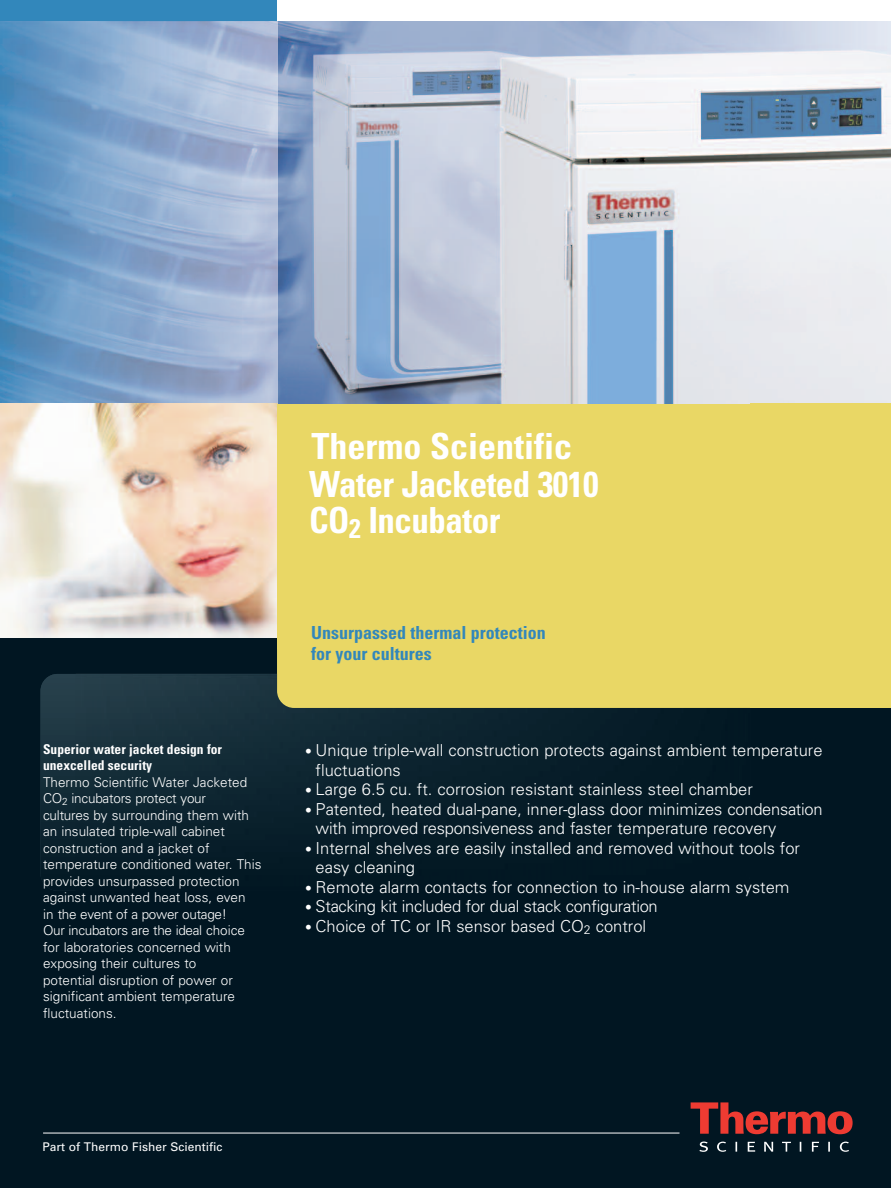
<style>
.page{position:relative;width:891px;height:1188px;background:#fff}
.page>*{position:absolute;margin:0;border:0;box-sizing:border-box;transform-origin:0 0}
.t1{font:700 condensed 36px/36.8px "Univers";letter-spacing:-.015em;color:#fff}
.t2{font:700 condensed 18px/21px "Univers";color:#3287bb}
.t3{font:300 16.5px/19.5px "Univers";color:#fff}
.t4{font:300 13.5px/16.5px "Univers";color:#fff}
.t5{font:700 condensed 13.5px/16.5px "Univers";color:#fff}
.t6{font:12px "Univers";color:#fff}
.s1{font-size:13.5px}
</style>
<div class="page">
<div style="left:0;top:634px;width:891px;height:554px;background:#011622"></div>
<div style="left:0;top:0;width:277px;height:408px;background:#3287bb"></div>
<img style="left:277px;top:21px;width:614px;height:383px">
<img style="left:0;top:21px;width:277px;height:383px">
<hr style="left:43px;top:1133px;width:637px;height:1px;background:#fff">
<svg style="left:691px;top:1102px;width:162px;height:32px"></svg>
<svg style="left:699px;top:1142px;width:150px;height:10px"></svg>
<img style="left:0;top:404px;width:277px;height:234px">
<div style="left:277px;top:404px;width:614px;height:270px;background:#e9d765"></div>
<div style="left:40px;top:674px;width:710px;height:217px;background:linear-gradient(to bottom,#29434e,#011723);border-radius:17px"></div>
<img style="left:76px;top:673px;width:657px;height:218px">
<img style="left:733px;top:708px;width:17px;height:183px">
<div style="left:277px;top:673px;width:473px;height:35px;background:#e9d765"></div>
<div style="left:750px;top:404px;width:141px;height:304px;background:#e9d765"></div>
<p class="t5" style="left:43px;top:742px;width:180px">Superior water jacket design for unexcelled security</p>
<p class="t4" style="left:43px;top:775px;width:220px">Thermo Scientific Water Jacketed<br>CO<sub>2</sub> incubators protect your<br>cultures by surrounding them with an insulated triple-wall cabinet construction and a jacket of temperature conditioned water. This provides unsurpassed protection against unwanted heat loss, even<br>in the event of a power outage!<br>Our incubators are the ideal choice for laboratories concerned with exposing their cultures to<br>potential disruption of power or significant ambient temperature fluctuations.</p>
<h1 class="t1" style="left:309px;top:431px;width:291px">Thermo Scientific<br>Water Jacketed 3010<br>CO<sub>2</sub> Incubator</h1>
<p class="t2" style="left:311px;top:623px;width:236px">Unsurpassed thermal protection for your cultures</p>
<p class="t3" style="left:316px;top:742px;width:508px;text-indent:-11px"><span class="s1">•</span> Unique triple-wall construction protects against ambient temperature fluctuations</p>
<p class="t3" style="left:305px;top:781px;width:449px"><span class="s1">•</span> Large 6.5 cu. ft. corrosion resistant stainless steel chamber</p>
<p class="t3" style="left:316px;top:800px;width:509px;text-indent:-11px"><span class="s1">•</span> Patented, heated dual-pane, inner-glass door minimizes condensation with improved responsiveness and faster temperature recovery</p>
<p class="t3" style="left:316px;top:839px;width:486px;text-indent:-11px"><span class="s1">•</span> Internal shelves are easily installed and removed without tools for easy cleaning</p>
<p class="t3" style="left:305px;top:878px;width:486px"><span class="s1">•</span> Remote alarm contacts for connection to in-house alarm system</p>
<p class="t3" style="left:305px;top:898px;width:354px"><span class="s1">•</span> Stacking kit included for dual stack configuration</p>
<p class="t3" style="left:305px;top:917px;width:343px"><span class="s1">•</span> Choice of TC or IR sensor based CO<sub>2</sub> control</p>
<p class="t6" style="left:43px;top:1143px;width:181px">Part of Thermo Fisher Scientific</p>
</div>
